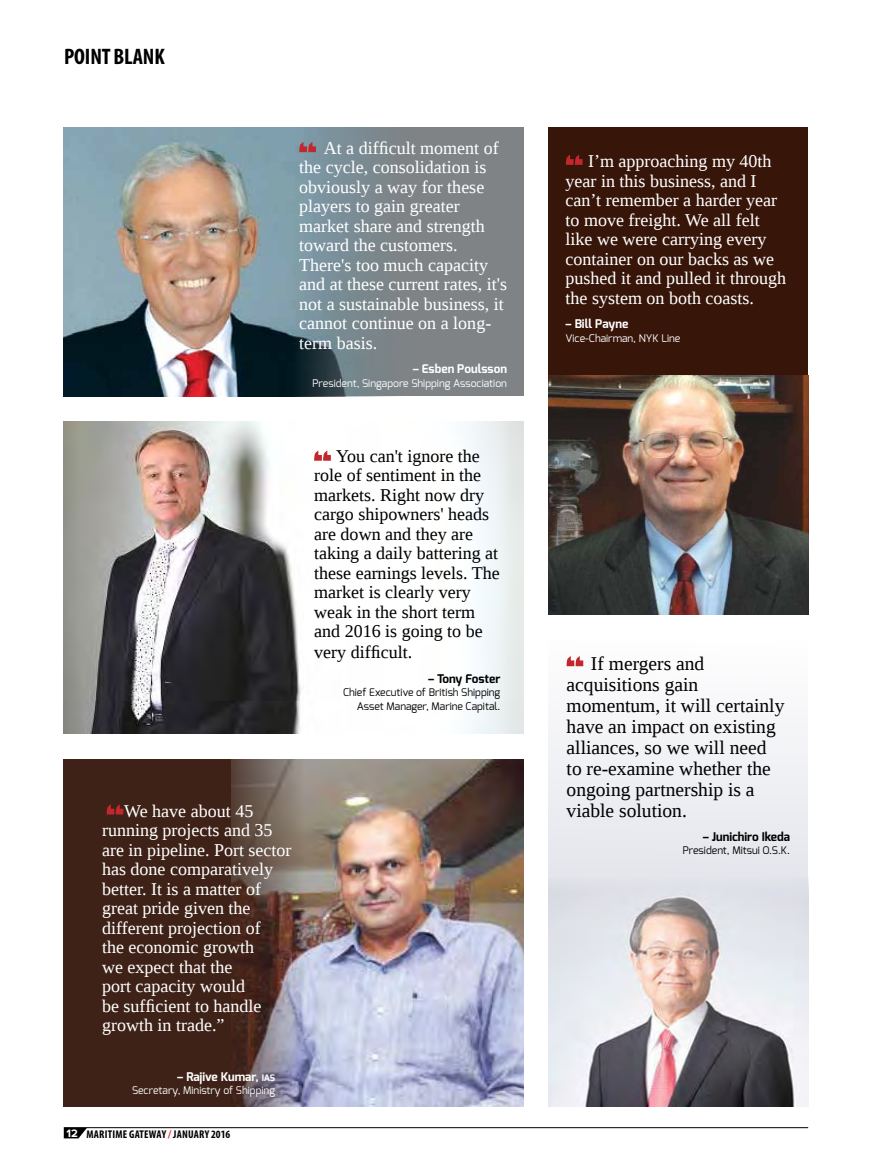
<style>
.page{position:relative;width:872px;height:1170px;background:#fff}
.page>*{position:absolute;margin:0;border:0;box-sizing:border-box;transform-origin:0 0}
.t1{font:700 condensed 22.5px "Myriad Pro";letter-spacing:-.005em;color:#000}
.t2{font:19.5px/21px "Liberation Serif";color:#000}
.t3{font:18px/19.5px "Liberation Serif";color:#fff}
.t4{font:18px/19.6px "Liberation Serif";color:#000}
.t5{font:700 12px "Exo";color:#fff}
.t6{font:700 12px "Exo";color:#000}
.t7{font:700 condensed 11.25px "Myriad Pro";letter-spacing:.02em;color:#000}
.t8{font:10.5px "Exo";color:#fff}
.t9{font:10.5px/13.5px "Exo";color:#000;text-align:right}
.s1{font-size:9px}
.s2{font-family:"Proxima Nova";font-stretch:normal;color:#fff}
.s3{color:#ed1d24}
</style>
<div class="page">
<div style="left:548px;top:639px;width:260px;height:467px;background:#f1f2f5"></div>
<img style="left:548px;top:877px;width:260px;height:229px">
<div style="left:64px;top:127px;width:459px;height:269px;background:#7f8386"></div>
<img style="left:64px;top:127px;width:303px;height:269px">
<img style="left:64px;top:421px;width:459px;height:312px">
<div style="left:64px;top:759px;width:459px;height:347px;background:#3e2217"></div>
<img style="left:231px;top:759px;width:292px;height:347px">
<svg style="left:314px;top:450px;width:17px;height:10px"></svg>
<svg style="left:107px;top:804px;width:16px;height:10px"></svg>
<svg style="left:566px;top:656px;width:17px;height:10px"></svg>
<svg style="left:299px;top:142px;width:17px;height:10px"></svg>
<div style="left:548px;top:127px;width:260px;height:487px;background:#371509"></div>
<img style="left:548px;top:375px;width:260px;height:239px">
<svg style="left:566px;top:155px;width:16px;height:10px"></svg>
<hr style="left:64px;top:1127px;width:744px;height:1px;background:#000">
<svg style="left:64px;top:1127px;width:23px;height:11px"></svg>
<p class="t1" style="left:64px;top:42px;width:102px">POI NT BLANK</p>
<p class="t3" style="left:299px;top:138px;width:209px;text-indent:24px">At a difficult moment of the cycle, consolidation is obviously a way for these players to gain greater market share and strength toward the customers.<br>There's too much capacity and at these current rates, it's not a sustainable business, it cannot continue on a long&shy;term basis.</p>
<p class="t5" style="left:413px;top:361px;width:96px">– Esben Poulsson</p>
<p class="t8" style="left:312px;top:376px;width:196px">President, Singapore Shipping Association</p>
<p class="t4" style="left:314px;top:446px;width:187px;text-indent:22px">You can't ignore the role of sentiment in the markets. Right now dry cargo shipowners' heads are down and they are taking a daily battering at these earnings levels. The market is clearly very weak in the short term and 2016 is going to be very difficult.</p>
<p class="t6" style="left:428px;top:670px;width:74px">– Tony Foster</p>
<p class="t9" style="left:343px;top:685px;width:159px">Chief Executive of British Shipping<br>Asset Manager, Marine Capital.</p>
<p class="t3" style="left:102px;top:800px;width:191px;text-indent:22px">We have about 45 running projects and 35 are in pipeline. Port sector has done comparatively better. It is a matter of great pride given the different projection of<br>the economic growth<br>we expect that the<br>port capacity would<br>be sufficient to handle growth in trade.”</p>
<p class="t5" style="left:177px;top:1068px;width:99px">– Rajive Kumar, <span class="s1">IAS</span></p>
<p class="t8" style="left:132px;top:1083px;width:145px">Secretary, Ministry of Shipping</p>
<p class="t7" style="left:67px;top:1127px;width:165px"><span class="s2">12</span> MARITIME GATEWAY <span class="s3">/</span> JANUARY 2016</p>
<p class="t3" style="left:565px;top:151px;width:222px;text-indent:22px">I’m approaching my 40th year in this business, and I can’t remember a harder year to move freight. We all felt like we were carrying every container on our backs as we pushed it and pulled it through the system on both coasts.</p>
<p class="t5" style="left:565px;top:316px;width:64px">– Bill Payne</p>
<p class="t8" style="left:565px;top:331px;width:116px">Vice-Chairman, NYK Line</p>
<p class="t2" style="left:566px;top:652px;width:219px;text-indent:24px">If mergers and acquisitions gain momentum, it will certainly have an impact on existing alliances, so we will need to re-examine whether the ongoing partnership is a viable solution.</p>
<p class="t6" style="left:702px;top:828px;width:89px">– Junichiro Ikeda</p>
<p class="t9" style="left:683px;top:843px;width:109px">President, Mitsui O.S.K.</p>
</div>
